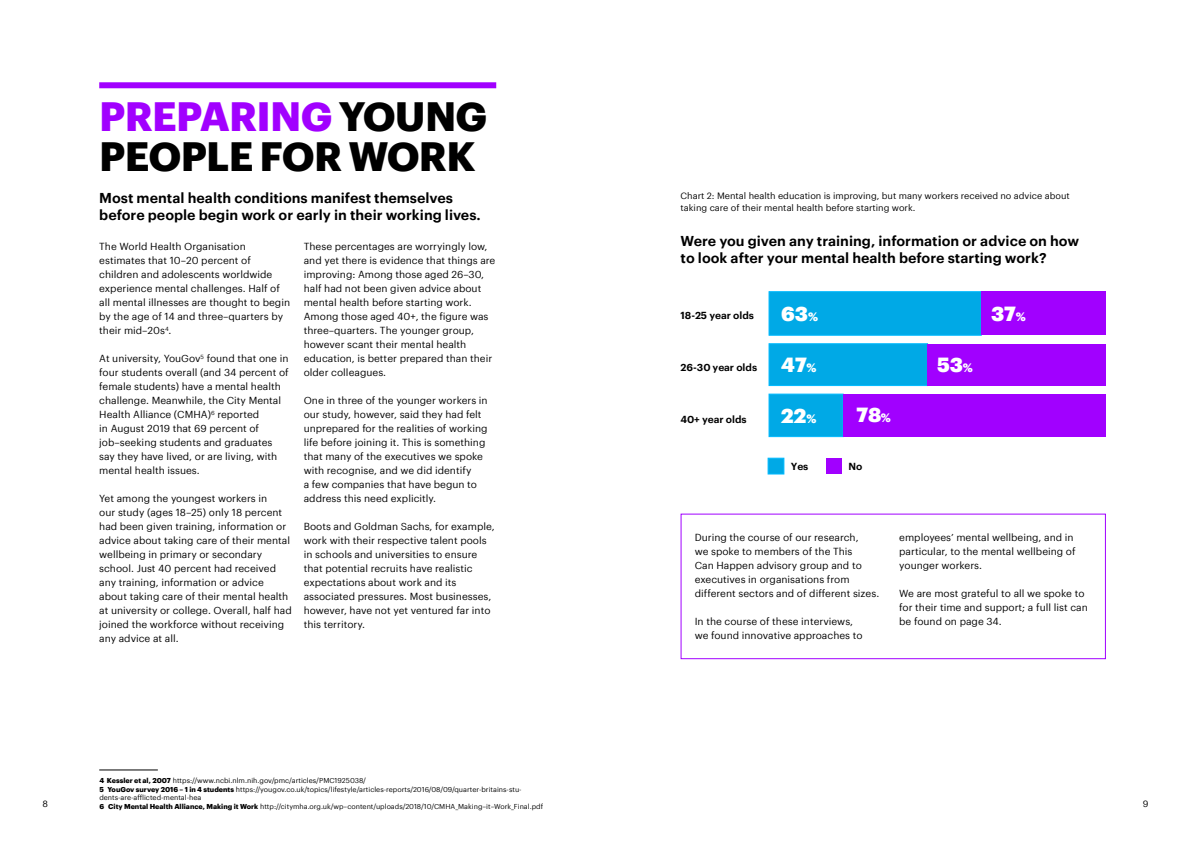
<style>
.page{position:relative;width:1191px;height:842px;background:#fff}
.page>*{position:absolute;margin:0;border:0;box-sizing:border-box;transform-origin:0 0}
.t1{font:700 40px/40px "Graphik";letter-spacing:-.02em;color:#000}
.t2{font:900 20px "Graphik";color:#fff}
.t3{font:600 14px/17px "Graphik";color:#000}
.t4{font:10px/14px "Graphik";color:#000}
.t5{font:600 10px "Graphik";color:#000}
.t6{font:9px/12px "Graphik";color:#000}
.t7{font:7px/8.4px "Graphik";color:#000}
.s1{color:#a100ff}
.s2{font-size:12px}
.s3{font-weight:700}
</style>
<div class="page">
<div style="left:99px;top:82px;width:397px;height:6px;background:#a100ff"></div>
<hr style="left:99px;top:769px;width:59px;height:1px;background:#000">
<div style="left:680px;top:514px;width:426px;height:145px;border:1px solid #a100ff"></div>
<div style="left:767px;top:458px;width:17px;height:16px;background:#00a9e6;border:1px solid #00baff"></div>
<div style="left:826px;top:458px;width:15px;height:16px;background:#a100ff"></div>
<div style="left:768px;top:291px;width:213px;height:45px;background:#00a9e6;border:1px solid #00baff"></div>
<div style="left:981px;top:292px;width:125px;height:43px;background:#a100ff"></div>
<div style="left:768px;top:343px;width:160px;height:43px;background:#00a9e6;border:1px solid #00baff"></div>
<div style="left:927px;top:344px;width:179px;height:42px;background:#a100ff"></div>
<div style="left:768px;top:394px;width:75px;height:43px;background:#00a9e6;border:1px solid #00baff"></div>
<div style="left:843px;top:394px;width:263px;height:43px;background:#a100ff"></div>
<h1 class="t1" style="left:99px;top:93px;width:389px"><span class="s1">PREPARING</span> YOUNG<br>PEOPLE FOR WORK</h1>
<h3 class="t3" style="left:99px;top:188px;width:383px">Most mental health conditions manifest themselves before people begin work or early in their working lives.</h3>
<p class="t4" style="left:99px;top:239px;width:192px">The World Health Organisation estimates that 10–20 percent of children and adolescents worldwide experience mental challenges. Half of all mental illnesses are thought to begin by the age of 14 and three–quarters by their mid–20s<sup>4</sup>.</p>
<p class="t4" style="left:99px;top:351px;width:191px">At university, YouGov<sup>5</sup> found that one in four students overall (and 34 percent of female students) have a mental health challenge. Meanwhile, the City Mental Health Alliance (CMHA)<sup>6</sup> reported<br>in August 2019 that 69 percent of job–seeking students and graduates say they have lived, or are living, with mental health issues.</p>
<p class="t4" style="left:99px;top:491px;width:194px">Yet among the youngest workers in<br>our study (ages 18–25) only 18 percent had been given training, information or advice about taking care of their mental wellbeing in primary or secondary school. Just 40 percent had received any training, information or advice about taking care of their mental health at university or college. Overall, half had joined the workforce without receiving any advice at all.</p>
<p class="t4" style="left:304px;top:239px;width:193px">These percentages are worryingly low, and yet there is evidence that things are improving: Among those aged 26–30, half had not been given advice about mental health before starting work.<br>Among those aged 40+, the figure was three–quarters. The younger group, however scant their mental health education, is better prepared than their older colleagues.</p>
<p class="t4" style="left:304px;top:393px;width:185px">One in three of the younger workers in our study, however, said they had felt unprepared for the realities of working life before joining it. This is something that many of the executives we spoke with recognise, and we did identify<br>a few companies that have begun to address this need explicitly.</p>
<p class="t4" style="left:304px;top:519px;width:192px">Boots and Goldman Sachs, for example, work with their respective talent pools in schools and universities to ensure that potential recruits have realistic expectations about work and its associated pressures. Most businesses, however, have not yet ventured far into this territory.</p>
<p class="t6" style="left:680px;top:189px;width:391px">Chart 2: Mental health education is improving, but many workers received no advice about taking care of their mental health before starting work.</p>
<h3 class="t3" style="left:680px;top:231px;width:400px">Were you given any training, information or advice on how to look after your mental health before starting work?</h3>
<p class="t5" style="left:680px;top:307px;width:75px">18-25 year olds</p>
<p class="t5" style="left:680px;top:360px;width:78px">26-30 year olds</p>
<p class="t5" style="left:680px;top:411px;width:68px">40+ year olds</p>
<h2 class="t2" style="left:781px;top:298px;width:38px">63<span class="s2">%</span></h2>
<h2 class="t2" style="left:991px;top:298px;width:36px">37<span class="s2">%</span></h2>
<h2 class="t2" style="left:781px;top:349px;width:37px">47<span class="s2">%</span></h2>
<h2 class="t2" style="left:937px;top:349px;width:37px">53<span class="s2">%</span></h2>
<h2 class="t2" style="left:781px;top:400px;width:37px">22<span class="s2">%</span></h2>
<h2 class="t2" style="left:856px;top:400px;width:36px">78<span class="s2">%</span></h2>
<p class="t5" style="left:791px;top:458px;width:19px">Yes</p>
<p class="t5" style="left:848px;top:458px;width:15px">No</p>
<p class="t4" style="left:694px;top:530px;width:186px">During the course of our research,<br>we spoke to members of the This<br>Can Happen advisory group and to executives in organisations from different sectors and of different sizes.</p>
<p class="t4" style="left:694px;top:614px;width:169px">In the course of these interviews, we found innovative approaches to</p>
<p class="t4" style="left:899px;top:530px;width:178px">employees’ mental wellbeing, and in particular, to the mental wellbeing of younger workers.</p>
<p class="t4" style="left:899px;top:586px;width:190px">We are most grateful to all we spoke to for their time and support; a full list can be found on page 34.</p>
<p class="t7" style="left:99px;top:776px;width:445px"><span class="s3">4 Kessler et al, 2007</span> https://www.ncbi.nlm.nih.gov/pmc/articles/PMC1925038/<br><span class="s3">5 YouGov survey 2016 – 1 in 4 students</span> https://yougov.co.uk/topics/lifestyle/articles-reports/2016/08/09/quarter-britains-stu&shy;dents-are-afflicted-mental-hea<br><span class="s3">6 City Mental Health Alliance, Making it Work</span> http://citymha.org.uk/wp–content/uploads/2018/10/CMHA_Making–it–Work_Final.pdf</p>
<p class="t6" style="left:43px;top:797px;width:7px">8</p>
<p class="t6" style="left:1142px;top:797px;width:7px">9</p>
</div>
